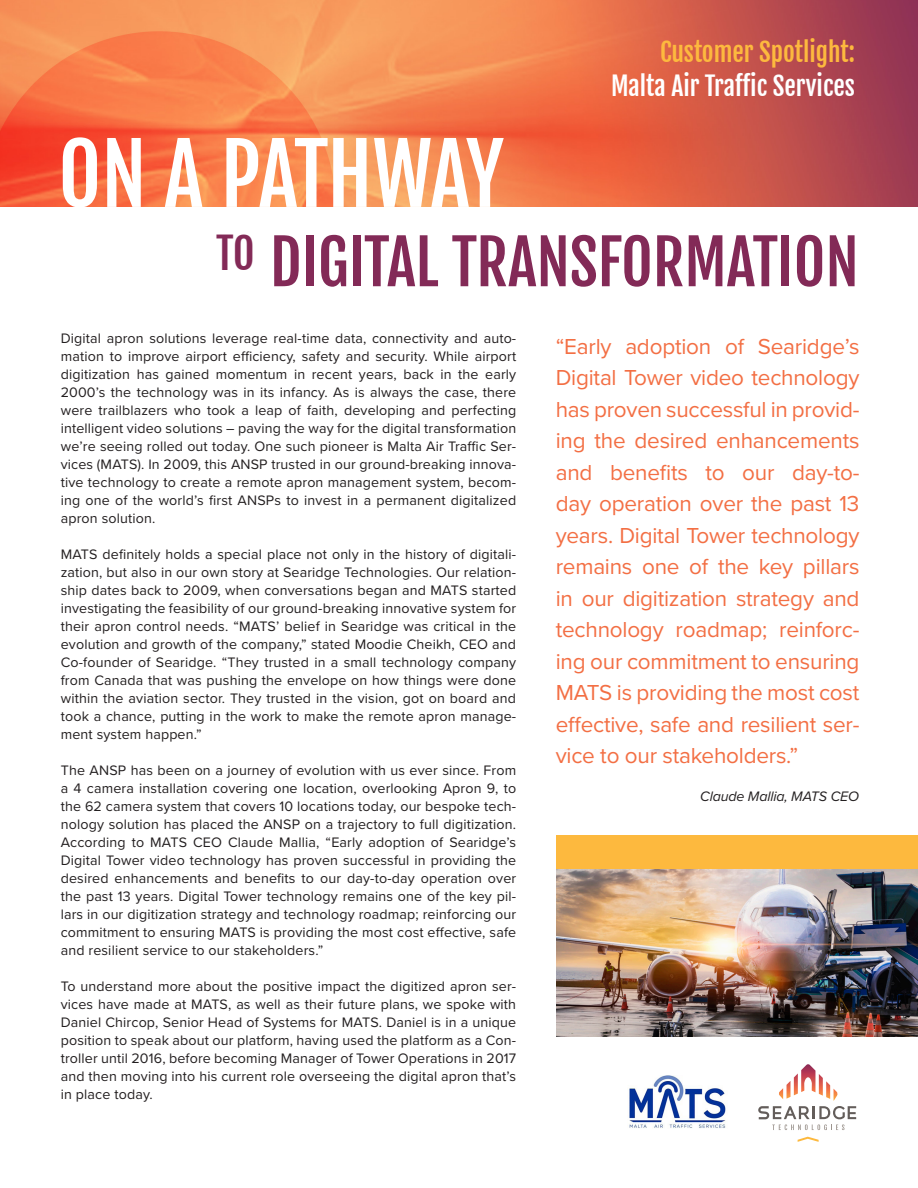
<style>
.page{position:relative;width:918px;height:1188px;background:#fff}
.page>*{position:absolute;margin:0;border:0;box-sizing:border-box;transform-origin:0 0}
.t1{font:82.65px "Fjalla One";letter-spacing:-.015em;color:#fff}
.t2{font:61.05px "Fjalla One";color:#832a57}
.t3{font:42px "Fjalla One";color:#832a57}
.t4{font:25.5px "Fjalla One";color:#fff}
.t5{font:25.5px "Fjalla One";color:#fdb93e}
.t6{font:22.5px/31.5px "Proxima Nova";letter-spacing:-.01em;color:#f36f44;text-align:justify}
.t7{font:14.25px/18px "Proxima Nova";letter-spacing:.01em;color:#231f20;text-align:justify}
.t8{font:italic 14.25px "Proxima Nova";letter-spacing:-.01em;color:#231f20}
</style>
<div class="page">
<img style="left:0;top:0;width:918px;height:207px">
<svg style="left:758px;top:1064px;width:98px;height:66px"></svg>
<svg style="left:798px;top:1137px;width:21px;height:5px"></svg>
<img style="left:629px;top:1076px;width:97px;height:53px">
<img style="left:556px;top:868px;width:362px;height:168px">
<div style="left:556px;top:835px;width:362px;height:33px;background:#fdb93e"></div>
<p class="t5" style="left:660px;top:38px;width:196px">Customer Spotlight:</p>
<p class="t4" style="left:611px;top:73px;width:245px">Malta Air Traffic Services</p>
<p class="t1" style="left:58px;top:130px;width:447px">ON A PATHWAY</p>
<p class="t2" style="left:270px;top:229px;width:590px">DIGITAL TRANSFORMATION</p>
<p class="t3" style="left:216px;top:231px;width:40px">TO</p>
<p class="t7" style="left:61px;top:328px;width:457px">Digital apron solutions leverage real-time data, connectivity and auto&shy;mation to improve airport efficiency, safety and security. While airport digitization has gained momentum in recent years, back in the early 2000’s the technology was in its infancy. As is always the case, there were trailblazers who took a leap of faith, developing and perfecting intelligent video solutions – paving the way for the digital transformation we’re seeing rolled out today. One such pioneer is Malta Air Traffic Ser&shy;vices (MATS). In 2009, this ANSP trusted in our ground-breaking innova&shy;tive technology to create a remote apron management system, becom&shy;ing one of the world’s first ANSPs to invest in a permanent digitalized apron solution.</p>
<p class="t7" style="left:61px;top:544px;width:457px">MATS definitely holds a special place not only in the history of digitali&shy;zation, but also in our own story at Searidge Technologies. Our relation&shy;ship dates back to 2009, when conversations began and MATS started investigating the feasibility of our ground-breaking innovative system for their apron control needs. “MATS’ belief in Searidge was critical in the evolution and growth of the company,” stated Moodie Cheikh, CEO and Co-founder of Searidge. “They trusted in a small technology company from Canada that was pushing the envelope on how things were done within the aviation sector. They trusted in the vision, got on board and took a chance, putting in the work to make the remote apron manage&shy;ment system happen.”</p>
<p class="t7" style="left:61px;top:760px;width:457px">The ANSP has been on a journey of evolution with us ever since. From a 4 camera installation covering one location, overlooking Apron 9, to the 62 camera system that covers 10 locations today, our bespoke tech&shy;nology solution has placed the ANSP on a trajectory to full digitization.<br>According to MATS CEO Claude Mallia, “Early adoption of Searidge’s Digital Tower video technology has proven successful in providing the desired enhancements and benefits to our day-to-day operation over the past 13 years. Digital Tower technology remains one of the key pil&shy;lars in our digitization strategy and technology roadmap; reinforcing our commitment to ensuring MATS is providing the most cost effective, safe and resilient service to our stakeholders.”</p>
<p class="t7" style="left:61px;top:976px;width:457px">To understand more about the positive impact the digitized apron ser&shy;vices have made at MATS, as well as their future plans, we spoke with Daniel Chircop, Senior Head of Systems for MATS. Daniel is in a unique position to speak about our platform, having used the platform as a Con&shy;troller until 2016, before becoming Manager of Tower Operations in 2017 and then moving into his current role overseeing the digital apron that’s in place today.</p>
<p class="t6" style="left:556px;top:330px;width:305px">“Early adoption of Searidge’s Digital Tower video technology has proven successful in provid&shy;ing the desired enhancements and benefits to our day-to&shy;day operation over the past 13 years. Digital Tower technology remains one of the key pillars in our digitization strategy and technology roadmap; reinforc&shy;ing our commitment to ensuring MATS is providing the most cost effective, safe and resilient ser&shy;vice to our stakeholders.”</p>
<p class="t8" style="left:700px;top:786px;width:160px">Claude Mallia, MATS CEO</p>
</div>
